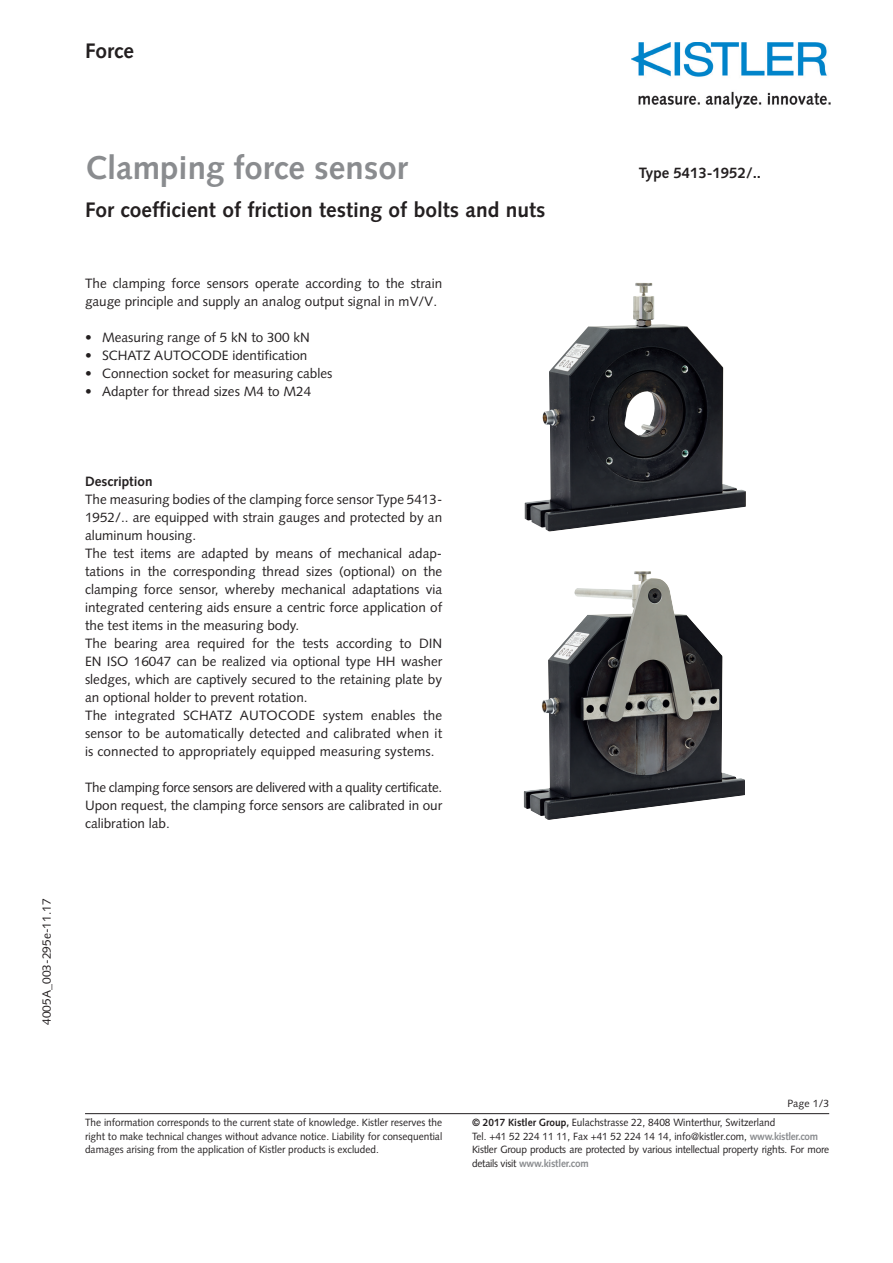
<style>
.page{position:relative;width:893px;height:1263px;background:#fff}
.page>*{position:absolute;margin:0;border:0;box-sizing:border-box;transform-origin:0 0}
.t1{font:700 33px "Syntax LT Std";color:#8a8c8f}
.t2{font:700 21px "Syntax LT Std";color:#231f20}
.t3{font:700 15px "Syntax LT Std";color:#231f20}
.t4{font:13.5px/18px "Syntax LT Std";color:#231f20}
.t5{font:700 13.5px "Syntax LT Std";color:#231f20}
.t6{font:12px "Syntax LT Std";color:#231f20}
.t7{font:10.5px/13.5px "Syntax LT Std";letter-spacing:-.02em;color:#231f20;scale:.96 1}
.t8{font:10.5px/13.5px "Syntax LT Std";color:#231f20;text-align:justify;scale:.96 1}
.t9{font:10.5px "Syntax LT Std";color:#231f20}
.s1{font-weight:700}
.s2{font-weight:700;color:#8a8c8f}
</style>
<div class="page">
<hr style="left:85px;top:1113px;width:744px;height:1px;background:#231f20">
<img style="left:631px;top:43px;width:200px;height:65px">
<img style="left:525px;top:283px;width:221px;height:248px">
<img style="left:524px;top:571px;width:221px;height:249px">
<h2 class="t2" style="left:85px;top:39px;width:50px">Force</h2>
<p class="t6" style="left:39px;top:1025px;width:128px;rotate:-90deg">4005A_003-295e-11.17</p>
<h1 class="t1" style="left:85px;top:149px;width:324px">Clamping force sensor</h1>
<h2 class="t2" style="left:85px;top:197px;width:462px">For coefficient of friction testing of bolts and nuts</h2>
<p class="t4" style="left:85px;top:274px;width:359px">The clamping force sensors operate according to the strain gauge principle and supply an analog output signal in mV/V.</p>
<p class="t4" style="left:85px;top:328px;width:226px">• Measuring range of 5 kN to 300 kN</p>
<p class="t4" style="left:85px;top:346px;width:224px">• SCHATZ AUTOCODE identification</p>
<p class="t4" style="left:85px;top:364px;width:249px">• Connection socket for measuring cables</p>
<p class="t4" style="left:85px;top:382px;width:228px">• Adapter for thread sizes M4 to M24</p>
<p class="t5" style="left:85px;top:474px;width:69px">Description</p>
<p class="t4" style="left:85px;top:490px;width:359px">The measuring bodies of the clamping force sensor Type 5413- 1952/.. are equipped with strain gauges and protected by an aluminum housing.<br>The test items are adapted by means of mechanical adap&shy;tations in the corresponding thread sizes (optional) on the clamping force sensor, whereby mechanical adaptations via integrated centering aids ensure a centric force application of the test items in the measuring body.<br>The bearing area required for the tests according to DIN EN ISO 16047 can be realized via optional type HH washer sledges, which are captively secured to the retaining plate by an optional holder to prevent rotation.<br>The integrated SCHATZ AUTOCODE system enables the sensor to be automatically detected and calibrated when it is connected to appropriately equipped measuring systems.</p>
<p class="t4" style="left:85px;top:778px;width:359px;text-align:justify">The clamping force sensors are delivered with a quality certificate.<br>Upon request, the clamping force sensors are calibrated in our calibration lab.</p>
<p class="t3" style="left:639px;top:164px;width:124px">Type 5413-1952/..</p>
<p class="t9" style="left:787px;top:1097px;width:43px">Page 1/3</p>
<p class="t8" style="left:85px;top:1116px;width:374px">The information corresponds to the current state of knowledge. Kistler reserves the right to make technical changes without advance notice. Liability for consequential damages arising from the application of Kistler products is excluded.</p>
<p class="t7" style="left:472px;top:1116px;width:374px"><span class="s1">© 2017 Kistler Group,</span> Eulachstrasse 22, 8408 Winterthur, Switzerland<br>Tel. +41 52 224 11 11, Fax +41 52 224 14 14, info@kistler.com, <span class="s2">www.kistler.com </span>Kistler Group products are protected by various intellectual property rights. For more details visit <span class="s2">www.kistler.com</span></p>
</div>
